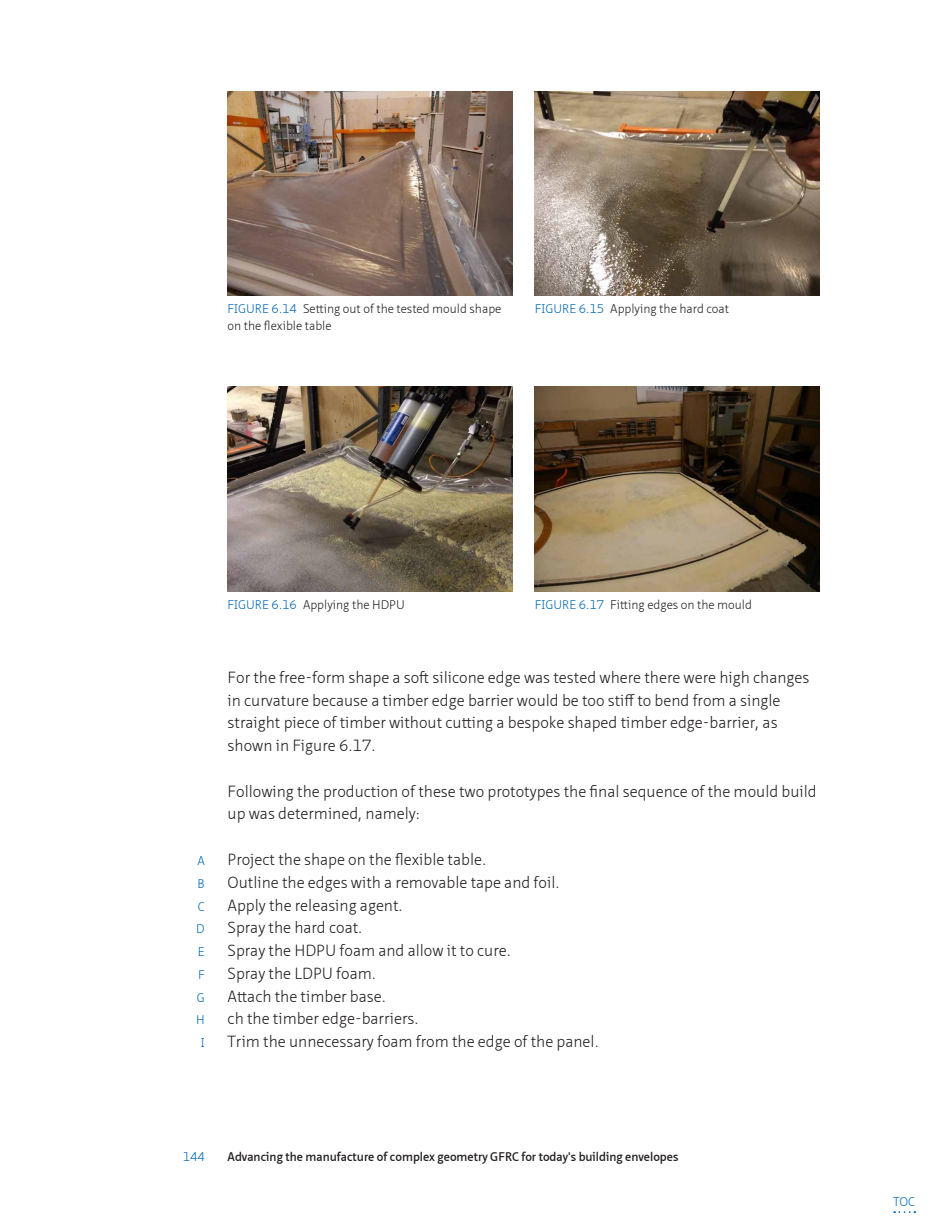
<style>
.page{position:relative;width:938px;height:1221px;background:#fff}
.page>*{position:absolute;margin:0;border:0;box-sizing:border-box;transform-origin:0 0}
.BODY_Normal{font:300 15.75px/22.8px "Neue Sans Pro";color:#231f20}
.t1{font:300 12.25px/17.2px "Neue Sans Pro";color:#231f20}
.t2{font:600 12.25px "Neue Sans Pro";color:#231f20}
.t3{font:300 12.25px "Neue Sans Pro";color:#0066b3}
.s1{color:#0066b3}
</style>
<div class="page">
<img style="left:228px;top:91px;width:284px;height:205px">
<img style="left:535px;top:91px;width:284px;height:205px">
<img style="left:228px;top:387px;width:284px;height:205px">
<img style="left:535px;top:387px;width:284px;height:205px">
<svg style="left:894px;top:1211px;width:21px;height:1px"></svg>
<p class="t1" style="left:227px;top:299px;width:275px;text-indent:44px"><span class="s1">6.14</span> Setting out of the tested mould shape on the flexible table</p>
<p class="t3" style="left:535px;top:300px;width:15px">Figure</p>
<p class="t1" style="left:579px;top:299px;width:152px"><span class="s1">6.15</span> Applying the hard coat</p>
<p class="t3" style="left:228px;top:300px;width:15px">Figure</p>
<p class="t3" style="left:228px;top:596px;width:15px">Figure</p>
<p class="t1" style="left:272px;top:595px;width:135px"><span class="s1">6.16</span> Applying the HDPU</p>
<p class="t3" style="left:535px;top:596px;width:15px">Figure</p>
<p class="t1" style="left:579px;top:595px;width:174px"><span class="s1">6.17</span> Fitting edges on the mould</p>
<p class="BODY_Normal" style="left:228px;top:665px;width:583px">For the free-form shape a soft silicone edge was tested where there were high changes in curvature because a timber edge barrier would be too stiff to bend from a single straight piece of timber without cutting a bespoke shaped timber edge-barrier, as shown in Figure 6.17.</p>
<p class="BODY_Normal" style="left:228px;top:779px;width:590px">Following the production of these two prototypes the final sequence of the mould build up was determined, namely:</p>
<p class="t3" style="left:197px;top:852px;width:9px">A</p>
<p class="BODY_Normal" style="left:228px;top:847px;width:260px">Project the shape on the flexible table.</p>
<p class="t3" style="left:198px;top:875px;width:9px">B</p>
<p class="BODY_Normal" style="left:228px;top:870px;width:333px">Outline the edges with a removable tape and foil.</p>
<p class="t3" style="left:198px;top:898px;width:8px">C</p>
<p class="BODY_Normal" style="left:228px;top:893px;width:177px">Apply the releasing agent.</p>
<p class="t3" style="left:196px;top:920px;width:10px">D</p>
<p class="BODY_Normal" style="left:228px;top:916px;width:136px">Spray the hard coat.</p>
<p class="t3" style="left:198px;top:943px;width:8px">E</p>
<p class="BODY_Normal" style="left:228px;top:938px;width:285px">Spray the HDPU foam and allow it to cure.</p>
<p class="t3" style="left:198px;top:966px;width:8px">F</p>
<p class="BODY_Normal" style="left:228px;top:961px;width:150px">Spray the LDPU foam.</p>
<p class="t3" style="left:197px;top:989px;width:10px">G</p>
<p class="BODY_Normal" style="left:228px;top:984px;width:160px">Attach the timber base.</p>
<p class="t3" style="left:196px;top:1011px;width:10px">H</p>
<p class="BODY_Normal" style="left:228px;top:1007px;width:192px">ch the timber edge-barriers.</p>
<p class="t3" style="left:201px;top:1034px;width:5px">I</p>
<p class="BODY_Normal" style="left:228px;top:1029px;width:372px">Trim the unnecessary foam from the edge of the panel.</p>
<p class="t3" style="left:183px;top:1148px;width:24px">144</p>
<p class="t2" style="left:227px;top:1148px;width:452px">Advancing the manufacture of complex geometry GFRC for today's building envelopes</p>
<p class="t3" style="left:893px;top:1193px;width:23px">TOC</p>
</div>
